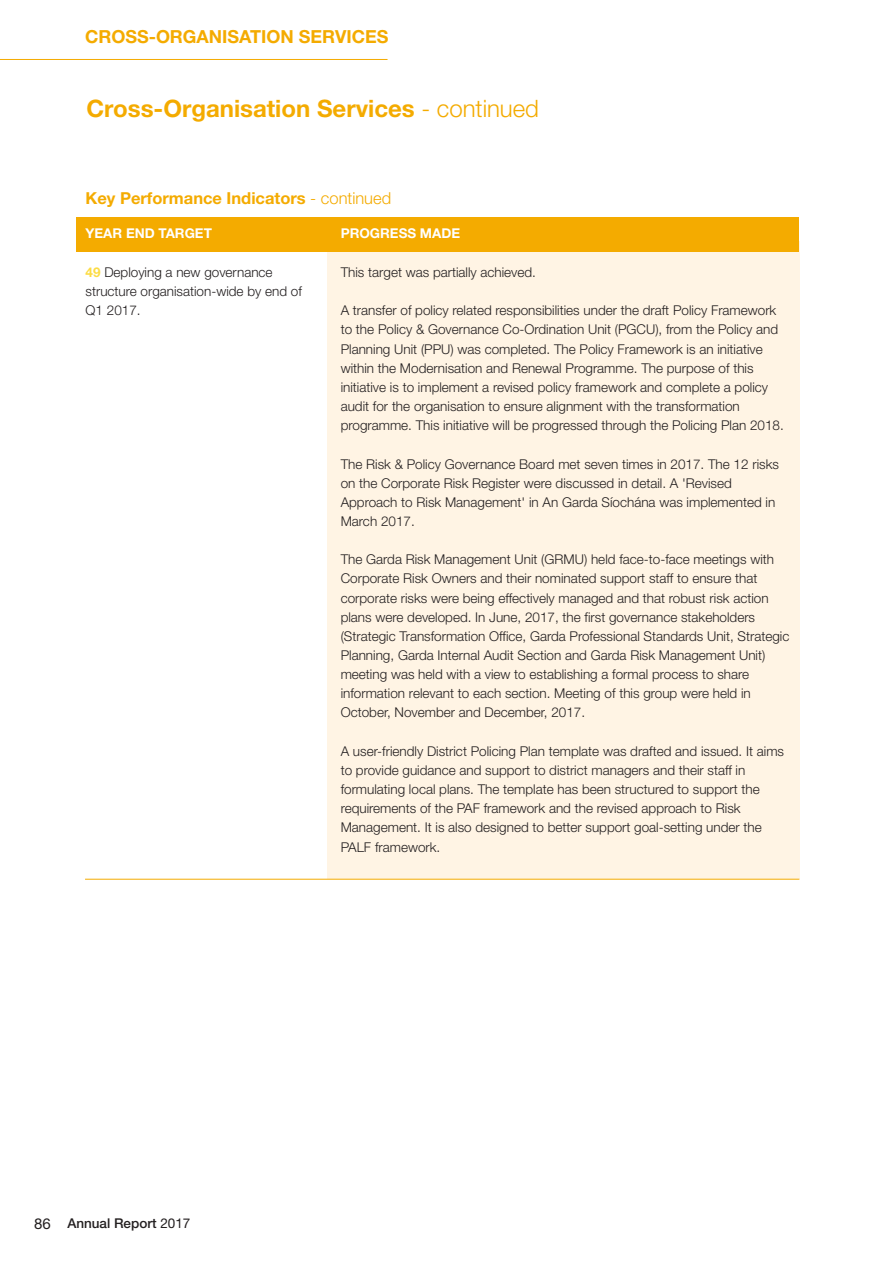
<style>
.page{position:relative;width:893px;height:1263px;background:#fff}
.page>*{position:absolute;margin:0;border:0;box-sizing:border-box;transform-origin:0 0}
.t1{font:700 24px "Helvetica Neue";color:#f4ab00}
.t2{font:700 18px "Helvetica Neue";color:#f4ab00}
.t3{font:700 16.5px "Helvetica Neue";color:#f4ab00}
.t4{font:300 13.5px/19.2px "Helvetica Neue";color:#231f20}
.t5{font:700 13.5px "Helvetica Neue";color:#fff}
.t6{font:500 13.5px "Helvetica Neue";color:#231f20}
.s1{font-weight:300}
.s2{font-weight:700;color:#fcdc44}
.s3{font-weight:400;font-size:15px}
.s4{font-weight:400}
</style>
<div class="page">
<hr style="left:0;top:59px;width:388px;height:1px;background:#f4ab00">
<div style="left:327px;top:241px;width:472px;height:638px;background:#fff4e4"></div>
<div style="left:77px;top:218px;width:722px;height:34px;background:#f4ab00"></div>
<hr style="left:85px;top:879px;width:714px;height:1px;background:#f4ab00">
<h2 class="t2" style="left:85px;top:30px;width:305px">CROSS-ORGANISATION SERVICES</h2>
<h1 class="t1" style="left:87px;top:100px;width:454px">Cross-Organisation Services <span class="s1">- continued</span></h1>
<p class="t3" style="left:86px;top:192px;width:307px">Key Performance Indicators <span class="s1">- continued</span></p>
<p class="t5" style="left:86px;top:229px;width:128px">YEAR END TARGET</p>
<p class="t4" style="left:86px;top:264px;width:218px"><span class="s2">49</span> Deploying a new governance structure organisation-wide by end of<br>Q1 2017.</p>
<p class="t5" style="left:341px;top:229px;width:121px">PROGRESS MADE</p>
<p class="t4" style="left:341px;top:264px;width:197px">This target was partially achieved.</p>
<p class="t4" style="left:341px;top:302px;width:445px">A transfer of policy related responsibilities under the draft Policy Framework to the Policy &amp; Governance Co-Ordination Unit (PGCU), from the Policy and Planning Unit (PPU) was completed. The Policy Framework is an initiative within the Modernisation and Renewal Programme. The purpose of this initiative is to implement a revised policy framework and complete a policy audit for the organisation to ensure alignment with the transformation programme. This initiative will be progressed through the Policing Plan 2018.</p>
<p class="t4" style="left:341px;top:455px;width:440px">The Risk &amp; Policy Governance Board met seven times in 2017. The 12 risks on the Corporate Risk Register were discussed in detail. A 'Revised Approach to Risk Management' in An Garda Síochána was implemented in March 2017.</p>
<p class="t4" style="left:341px;top:551px;width:450px">The Garda Risk Management Unit (GRMU) held face-to-face meetings with Corporate Risk Owners and their nominated support staff to ensure that corporate risks were being effectively managed and that robust risk action plans were developed. In June, 2017, the first governance stakeholders (Strategic Transformation Office, Garda Professional Standards Unit, Strategic Planning, Garda Internal Audit Section and Garda Risk Management Unit) meeting was held with a view to establishing a formal process to share information relevant to each section. Meeting of this group were held in October, November and December, 2017.</p>
<p class="t4" style="left:341px;top:743px;width:445px">A user-friendly District Policing Plan template was drafted and issued. It aims to provide guidance and support to district managers and their staff in formulating local plans. The template has been structured to support the requirements of the PAF framework and the revised approach to Risk Management. It is also designed to better support goal-setting under the PALF framework.</p>
<p class="t6" style="left:34px;top:1218px;width:158px"><span class="s3">86</span> Annual Report <span class="s4">2017</span></p>
</div>
